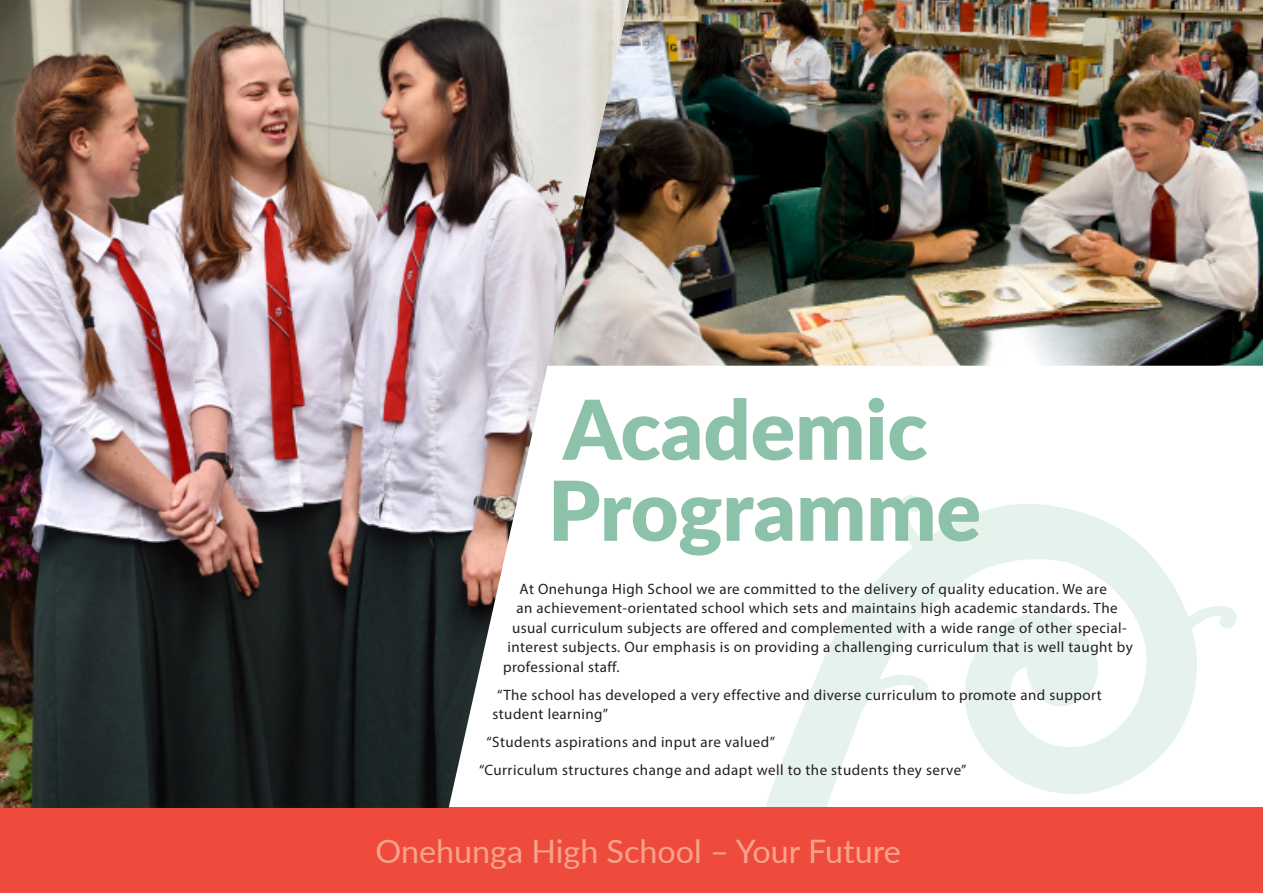
<style>
.page{position:relative;width:1263px;height:893px;background:#fff}
.page>*{position:absolute;margin:0;border:0;box-sizing:border-box;transform-origin:0 0}
.t1{font:900 82.5px "Lato";color:#8dc2aa}
.t2{font:32.25px "Lato";color:#f7a38c}
.Body_copy{font:15px/19.5px "Myriad Pro";letter-spacing:.03em;color:#231f20}
</style>
<div class="page">
<svg style="left:762px;top:495px;width:478px;height:313px"></svg>
<img style="left:629px;top:0;width:634px;height:366px">
<div style="left:0;top:808px;width:1263px;height:85px;background:#ef4b3d"></div>
<img style="left:0;top:0;width:629px;height:808px">
<p class="t1" style="left:563px;top:368px;width:366px">Academic</p>
<p class="t1" style="left:548px;top:449px;width:434px">Programme</p>
<p class="Body_copy" style="left:519px;top:579px;width:589px">At Onehunga High School we are committed to the delivery of quality education. We are</p>
<p class="Body_copy" style="left:516px;top:598px;width:603px">an achievement-orientated school which sets and maintains high academic standards. The</p>
<p class="Body_copy" style="left:512px;top:618px;width:616px">usual curriculum subjects are offered and complemented with a wide range of other special-</p>
<p class="Body_copy" style="left:507px;top:637px;width:627px">interest subjects. Our emphasis is on providing a challenging curriculum that is well taught by</p>
<p class="Body_copy" style="left:503px;top:657px;width:118px">professional staff.</p>
<p class="Body_copy" style="left:492px;top:685px;width:611px;text-indent:4px">“The school has developed a very effective and diverse curriculum to promote and support student learning”</p>
<p class="Body_copy" style="left:486px;top:732px;width:290px">“Students aspirations and input are valued”</p>
<p class="Body_copy" style="left:479px;top:760px;width:489px">“Curriculum structures change and adapt well to the students they serve”</p>
<p class="t2" style="left:375px;top:828px;width:527px">Onehunga High School – Your Future</p>
</div>
